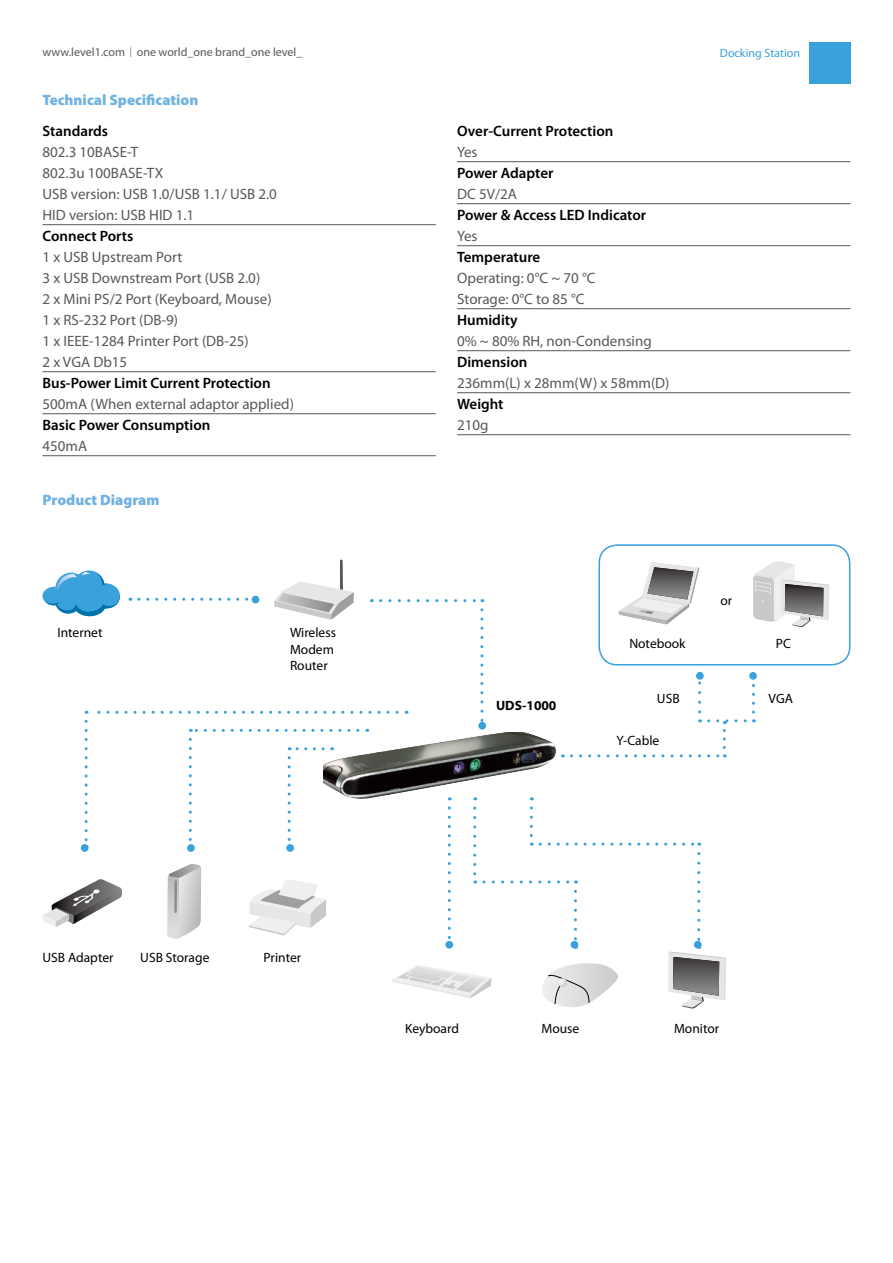
<style>
.page{position:relative;width:893px;height:1263px;background:#fff}
.page>*{position:absolute;margin:0;border:0;box-sizing:border-box;transform-origin:0 0}
.t1{font:15px/21px "Myriad Pro";color:#595757}
.t2{font:600 15px "Myriad Pro";color:#000}
.t3{font:900 15px "Myriad Pro";color:#71b2e2}
.t4{font:13.5px/16.2px "Myriad Pro";color:#000}
.t5{font:700 13.5px "Myriad Pro";color:#000}
.t6{font:12px "Myriad Pro";color:#595757}
.t7{font:12px "Myriad Pro";color:#39a1db}
.s1{font-size:14.4px}
</style>
<div class="page">
<div style="left:809px;top:43px;width:41px;height:41px;background:#39a1db"></div>
<hr style="left:43px;top:224px;width:393px;height:1px;background:#595757">
<hr style="left:43px;top:371px;width:393px;height:1px;background:#595757">
<hr style="left:43px;top:413px;width:393px;height:1px;background:#595757">
<hr style="left:43px;top:455px;width:393px;height:1px;background:#595757">
<hr style="left:457px;top:161px;width:393px;height:1px;background:#595757">
<hr style="left:457px;top:203px;width:393px;height:1px;background:#595757">
<hr style="left:457px;top:245px;width:393px;height:1px;background:#595757">
<hr style="left:457px;top:308px;width:393px;height:1px;background:#595757">
<hr style="left:457px;top:350px;width:393px;height:1px;background:#595757">
<hr style="left:457px;top:392px;width:393px;height:1px;background:#595757">
<hr style="left:457px;top:434px;width:393px;height:1px;background:#595757">
<svg style="left:139px;top:598px;width:113px;height:3px"></svg>
<div style="left:252px;top:596px;width:7px;height:7px;background:#39a1db;border-radius:50%"></div>
<svg style="left:43px;top:570px;width:77px;height:46px"></svg>
<svg style="left:274px;top:559px;width:80px;height:61px"></svg>
<img style="left:323px;top:732px;width:234px;height:67px">
<svg style="left:391px;top:965px;width:100px;height:33px"></svg>
<svg style="left:542px;top:963px;width:76px;height:44px"></svg>
<svg style="left:43px;top:879px;width:79px;height:48px"></svg>
<svg style="left:167px;top:863px;width:34px;height:76px"></svg>
<hr style="left:174px;top:880px;width:3px;height:33px;background:#898989">
<svg style="left:249px;top:879px;width:77px;height:56px"></svg>
<svg style="left:619px;top:562px;width:80px;height:62px"></svg>
<svg style="left:753px;top:561px;width:76px;height:66px"></svg>
<svg style="left:448px;top:808px;width:3px;height:133px"></svg>
<div style="left:445px;top:941px;width:8px;height:7px;background:#39a1db;border-radius:50%"></div>
<svg style="left:473px;top:808px;width:3px;height:75px"></svg>
<svg style="left:484px;top:880px;width:92px;height:3px"></svg>
<svg style="left:574px;top:891px;width:3px;height:58px"></svg>
<div style="left:571px;top:941px;width:7px;height:7px;background:#39a1db;border-radius:50%"></div>
<svg style="left:530px;top:808px;width:3px;height:38px"></svg>
<svg style="left:540px;top:843px;width:160px;height:3px"></svg>
<svg style="left:668px;top:853px;width:58px;height:156px"></svg>
<svg style="left:381px;top:599px;width:102px;height:3px"></svg>
<svg style="left:480px;top:610px;width:3px;height:112px"></svg>
<div style="left:478px;top:722px;width:8px;height:7px;background:#39a1db;border-radius:50%"></div>
<svg style="left:289px;top:747px;width:34px;height:3px"></svg>
<svg style="left:288px;top:758px;width:3px;height:83px"></svg>
<svg style="left:190px;top:729px;width:168px;height:3px"></svg>
<svg style="left:189px;top:739px;width:3px;height:102px"></svg>
<svg style="left:86px;top:711px;width:311px;height:3px"></svg>
<svg style="left:85px;top:721px;width:3px;height:125px"></svg>
<div style="left:187px;top:844px;width:8px;height:8px;background:#39a1db;border-radius:50%"></div>
<div style="left:81px;top:844px;width:7px;height:8px;background:#39a1db;border-radius:50%"></div>
<div style="left:286px;top:844px;width:8px;height:8px;background:#39a1db;border-radius:50%"></div>
<div style="left:598px;top:544px;width:252px;height:121px;border:2px solid #39a1db;border-radius:18px"></div>
<div style="left:696px;top:672px;width:8px;height:8px;background:#39a1db;border-radius:50%"></div>
<div style="left:749px;top:672px;width:8px;height:8px;background:#39a1db;border-radius:50%"></div>
<svg style="left:698px;top:683px;width:3px;height:39px"></svg>
<svg style="left:752px;top:679px;width:3px;height:33px"></svg>
<svg style="left:571px;top:754px;width:154px;height:3px"></svg>
<svg style="left:709px;top:719px;width:45px;height:28px"></svg>
<p class="t6" style="left:43px;top:45px;width:261px">www.level1.com <span class="s1">I</span> one world_one brand_one level_</p>
<p class="t7" style="left:720px;top:45px;width:82px">Docking Station</p>
<p class="t3" style="left:43px;top:90px;width:157px">Technical Specification</p>
<p class="t2" style="left:43px;top:122px;width:67px">Standards</p>
<p class="t1" style="left:43px;top:141px;width:236px">802.3 10BASE-T<br>802.3u 100BASE-TX<br>USB version: USB 1.0/USB 1.1/ USB 2.0<br>HID version: USB HID 1.1</p>
<p class="t2" style="left:43px;top:227px;width:92px">Connect Ports</p>
<p class="t1" style="left:43px;top:246px;width:231px">1 x USB Upstream Port<br>3 x USB Downstream Port (USB 2.0)<br>2 x Mini PS/2 Port (Keyboard, Mouse)<br>1 x RS-232 Port (DB-9)<br>1 x IEEE-1284 Printer Port (DB-25)<br>2 x VGA Db15</p>
<p class="t2" style="left:43px;top:374px;width:230px">Bus-Power Limit Current Protection</p>
<p class="t1" style="left:43px;top:393px;width:253px">500mA (When external adaptor applied)</p>
<p class="t2" style="left:43px;top:416px;width:169px">Basic Power Consumption</p>
<p class="t1" style="left:43px;top:435px;width:46px">450mA</p>
<p class="t2" style="left:457px;top:122px;width:158px">Over-Current Protection</p>
<p class="t1" style="left:457px;top:141px;width:22px">Yes</p>
<p class="t2" style="left:457px;top:164px;width:98px">Power Adapter</p>
<p class="t1" style="left:457px;top:183px;width:61px">DC 5V/2A</p>
<p class="t2" style="left:457px;top:206px;width:191px">Power &amp; Access LED Indicator</p>
<p class="t1" style="left:457px;top:225px;width:22px">Yes</p>
<p class="t2" style="left:457px;top:248px;width:85px">Temperature</p>
<p class="t1" style="left:457px;top:267px;width:140px">Operating: 0°C ~ 70 °C<br>Storage: 0°C to 85 °C</p>
<p class="t2" style="left:457px;top:311px;width:62px">Humidity</p>
<p class="t1" style="left:457px;top:330px;width:196px">0% ~ 80% RH, non-Condensing</p>
<p class="t2" style="left:457px;top:353px;width:72px">Dimension</p>
<p class="t1" style="left:457px;top:372px;width:214px">236mm(L) x 28mm(W) x 58mm(D)</p>
<p class="t2" style="left:457px;top:395px;width:48px">Weight</p>
<p class="t1" style="left:457px;top:414px;width:33px">210g</p>
<p class="t3" style="left:43px;top:489px;width:119px">Product Diagram</p>
<p class="t4" style="left:720px;top:592px;width:13px">or</p>
<p class="t4" style="left:57px;top:625px;width:47px">Internet</p>
<p class="t4" style="left:290px;top:625px;width:48px">Wireless<br>Modem<br>Router</p>
<p class="t4" style="left:629px;top:635px;width:58px">Notebook</p>
<p class="t4" style="left:776px;top:635px;width:17px">PC</p>
<p class="t4" style="left:43px;top:949px;width:73px">USB Adapter</p>
<p class="t4" style="left:140px;top:949px;width:71px">USB Storage</p>
<p class="t4" style="left:264px;top:949px;width:39px">Printer</p>
<p class="t5" style="left:496px;top:696px;width:62px">UDS-1000</p>
<p class="t4" style="left:657px;top:690px;width:24px">USB</p>
<p class="t4" style="left:769px;top:690px;width:26px">VGA</p>
<p class="t4" style="left:617px;top:732px;width:44px">Y-Cable</p>
<p class="t4" style="left:405px;top:1020px;width:55px">Keyboard</p>
<p class="t4" style="left:541px;top:1020px;width:39px">Mouse</p>
<p class="t4" style="left:674px;top:1020px;width:47px">Monitor</p>
</div>
